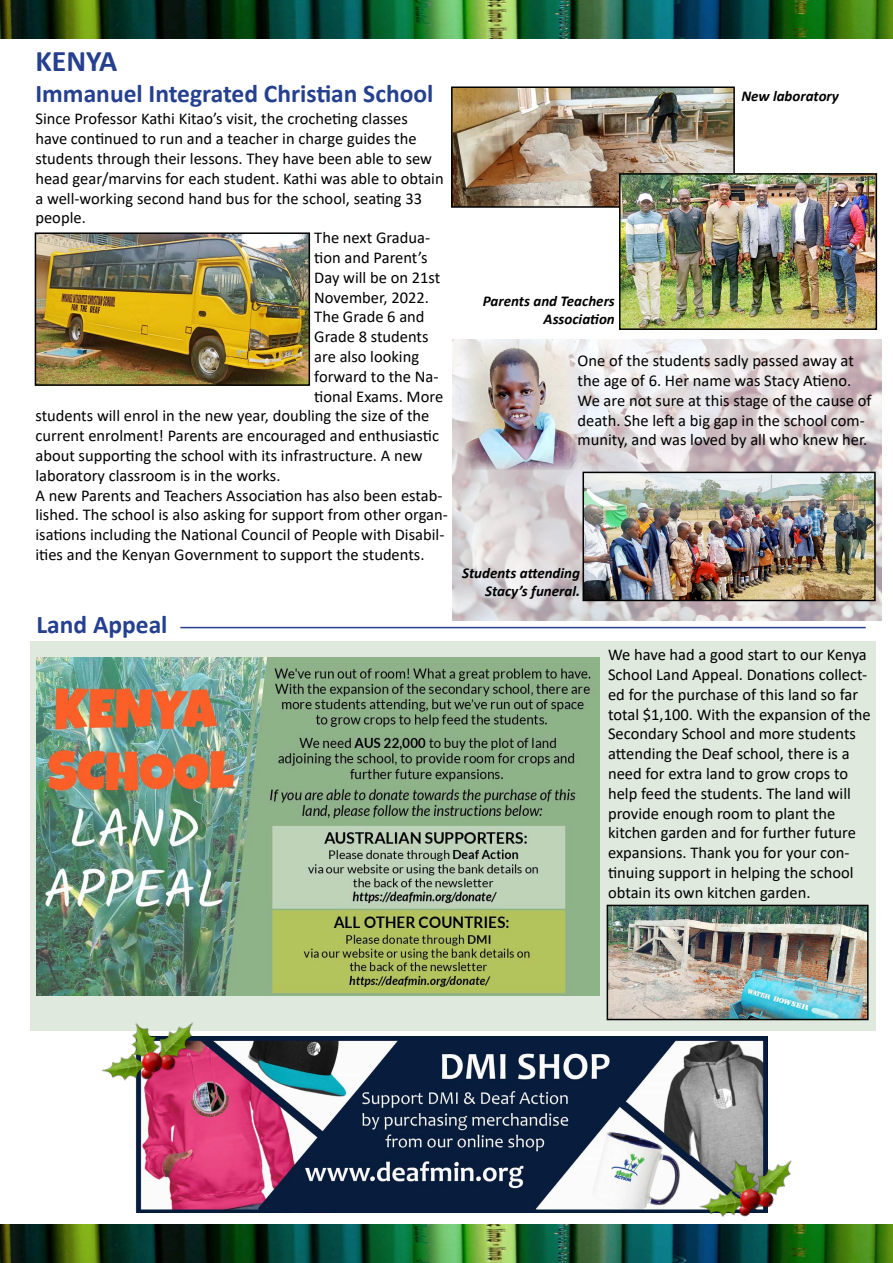
<style>
.page{position:relative;width:893px;height:1263px;background:#fff}
.page>*{position:absolute;margin:0;border:0;box-sizing:border-box;transform-origin:0 0}
.t1{font:700 30px "Calibri";color:#25408f}
.t2{font:700 25.5px "Calibri";color:#25408f}
.t3{font:16.5px/19.8px "Calibri";color:#000}
.t4{font:italic 700 15px/18px "Calibri";color:#000;text-align:right}
</style>
<div class="page">
<img style="left:0;top:0;width:893px;height:38px">
<img style="left:0;top:1225px;width:893px;height:38px">
<img style="left:453px;top:339px;width:429px;height:281px">
<div style="left:30px;top:641px;width:846px;height:390px;background:#dfe9de"></div>
<img style="left:36px;top:657px;width:564px;height:338px">
<img style="left:38px;top:235px;width:269px;height:148px">
<div style="left:35px;top:232px;width:275px;height:154px;border:2px solid #000"></div>
<img style="left:610px;top:908px;width:256px;height:109px">
<div style="left:607px;top:905px;width:262px;height:115px;border:2px solid #000"></div>
<img style="left:454px;top:89px;width:278px;height:116px">
<div style="left:451px;top:86px;width:284px;height:122px;border:2px solid #000"></div>
<img style="left:585px;top:475px;width:288px;height:123px">
<div style="left:582px;top:472px;width:294px;height:129px;border:2px solid #000"></div>
<img style="left:464px;top:342px;width:114px;height:127px">
<hr style="left:180px;top:627px;width:686px;height:1px;background:#25408f">
<img style="left:622px;top:176px;width:252px;height:151px">
<div style="left:619px;top:173px;width:258px;height:157px;border:2px solid #000"></div>
<img style="left:135px;top:1036px;width:632px;height:177px">
<img style="left:101px;top:1022px;width:109px;height:77px">
<img style="left:686px;top:1134px;width:122px;height:102px">
<h1 class="t1" style="left:35px;top:40px;width:84px">KENYA</h1>
<h2 class="t2" style="left:35px;top:76px;width:399px">Immanuel Integrated Christian School</h2>
<p class="t3" style="left:35px;top:109px;width:374px">Since Professor Kathi Kitao’s visit, the crocheting classes</p>
<p class="t3" style="left:35px;top:128px;width:383px">have continued to run and a teacher in charge guides the</p>
<p class="t3" style="left:35px;top:148px;width:398px">students through their lessons. They have been able to sew</p>
<p class="t3" style="left:35px;top:168px;width:410px">head gear/marvins for each student. Kathi was able to obtain</p>
<p class="t3" style="left:35px;top:188px;width:388px">a well-working second hand bus for the school, seating 33</p>
<p class="t3" style="left:35px;top:208px;width:52px">people.</p>
<p class="t3" style="left:314px;top:227px;width:117px">The next Gradua-</p>
<p class="t3" style="left:314px;top:247px;width:115px">tion and Parent’s</p>
<p class="t3" style="left:314px;top:267px;width:128px">Day will be on 21st</p>
<p class="t3" style="left:314px;top:287px;width:116px">November, 2022.</p>
<p class="t3" style="left:314px;top:307px;width:112px">The Grade 6 and</p>
<p class="t3" style="left:314px;top:326px;width:116px">Grade 8 students</p>
<p class="t3" style="left:314px;top:346px;width:106px">are also looking</p>
<p class="t3" style="left:314px;top:366px;width:126px">forward to the Na-</p>
<p class="t3" style="left:314px;top:386px;width:130px">tional Exams. More</p>
<p class="t3" style="left:35px;top:406px;width:396px">students will enrol in the new year, doubling the size of the</p>
<p class="t3" style="left:35px;top:425px;width:405px">current enrolment! Parents are encouraged and enthusiastic</p>
<p class="t3" style="left:35px;top:445px;width:389px">about supporting the school with its infrastructure. A new</p>
<p class="t3" style="left:35px;top:465px;width:247px">laboratory classroom is in the works.</p>
<p class="t3" style="left:35px;top:485px;width:409px">A new Parents and Teachers Association has also been estab-</p>
<p class="t3" style="left:35px;top:505px;width:414px">lished. The school is also asking for support from other organ-</p>
<p class="t3" style="left:35px;top:524px;width:410px">isations including the National Council of People with Disabil-</p>
<p class="t3" style="left:35px;top:544px;width:391px">ities and the Kenyan Government to support the students.</p>
<h2 class="t2" style="left:36px;top:607px;width:133px">Land Appeal</h2>
<p class="t4" style="left:483px;top:291px;width:133px">Parents and Teachers<br>Association</p>
<p class="t4" style="left:741px;top:86px;width:99px">New laboratory</p>
<p class="t3" style="left:578px;top:350px;width:295px">One of the students sadly passed away at the age of 6. Her name was Stacy Atieno.<br>We are not sure at this stage of the cause of death. She left a big gap in the school com&shy;munity, and was loved by all who knew her.</p>
<p class="t4" style="left:462px;top:563px;width:119px">Students attending<br>Stacy’s funeral.</p>
<p class="t3" style="left:608px;top:644px;width:264px">We have had a good start to our Kenya School Land Appeal. Donations collect&shy;ed for the purchase of this land so far total $1,100. With the expansion of the Secondary School and more students attending the Deaf school, there is a need for extra land to grow crops to help feed the students. The land will provide enough room to plant the kitchen garden and for further future expansions. Thank you for your con&shy;tinuing support in helping the school obtain its own kitchen garden.</p>
</div>
